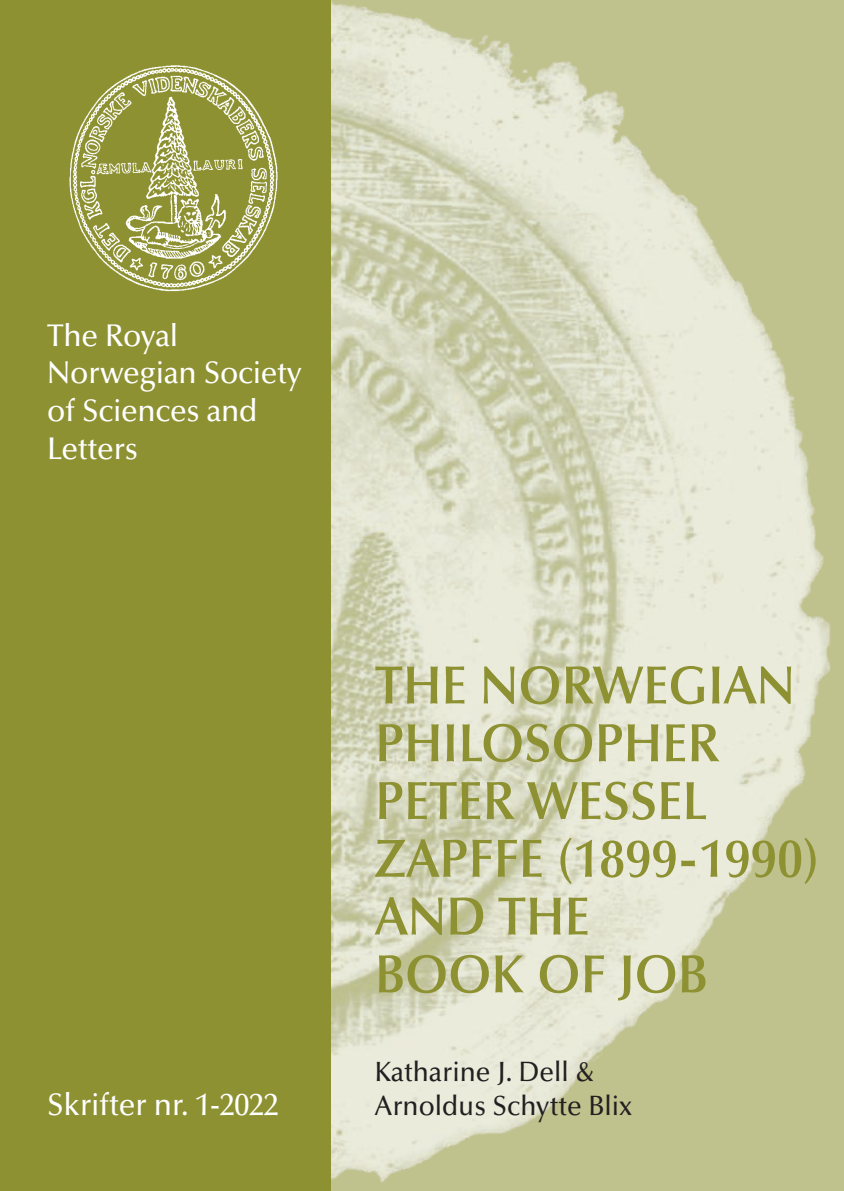
<style>
.page{position:relative;width:844px;height:1191px;background:#fff}
.page>*{position:absolute;margin:0;border:0;box-sizing:border-box;transform-origin:0 0}
.t1{font:600 54.25px/57.8px "Optima LT Std";letter-spacing:-.005em;color:#8d9132;scale:.94 1}
.t2{font:500 31.5px/37.8px "Optima LT Std";letter-spacing:-.01em;color:#fff;scale:.95 1}
.t3{font:500 28px/33.6px "Optima LT Std";color:#231f20;scale:.94 1}
</style>
<div class="page">
<img style="left:330px;top:0;width:513px;height:1191px">
<div style="left:0;top:0;width:330px;height:1191px;background:#8d9132"></div>
<img style="left:69px;top:65px;width:209px;height:227px">
<p class="t2" style="left:47px;top:317px;width:269px">The Royal<br>Norwegian Society of Sciences and<br>Letters</p>
<p class="t2" style="left:47px;top:1086px;width:245px">Skrifter nr. 1-2022</p>
<p class="t1" style="left:375px;top:657px;width:474px">THE NORWEGIAN<br>PHILOSOPHER<br>PETER WESSEL<br>ZAPFFE (1899-1990)<br>AND THE<br>BOOK OF JOB</p>
<p class="t3" style="left:375px;top:1055px;width:275px">Katharine J. Dell &amp;<br>Arnoldus Schytte Blix</p>
</div>
